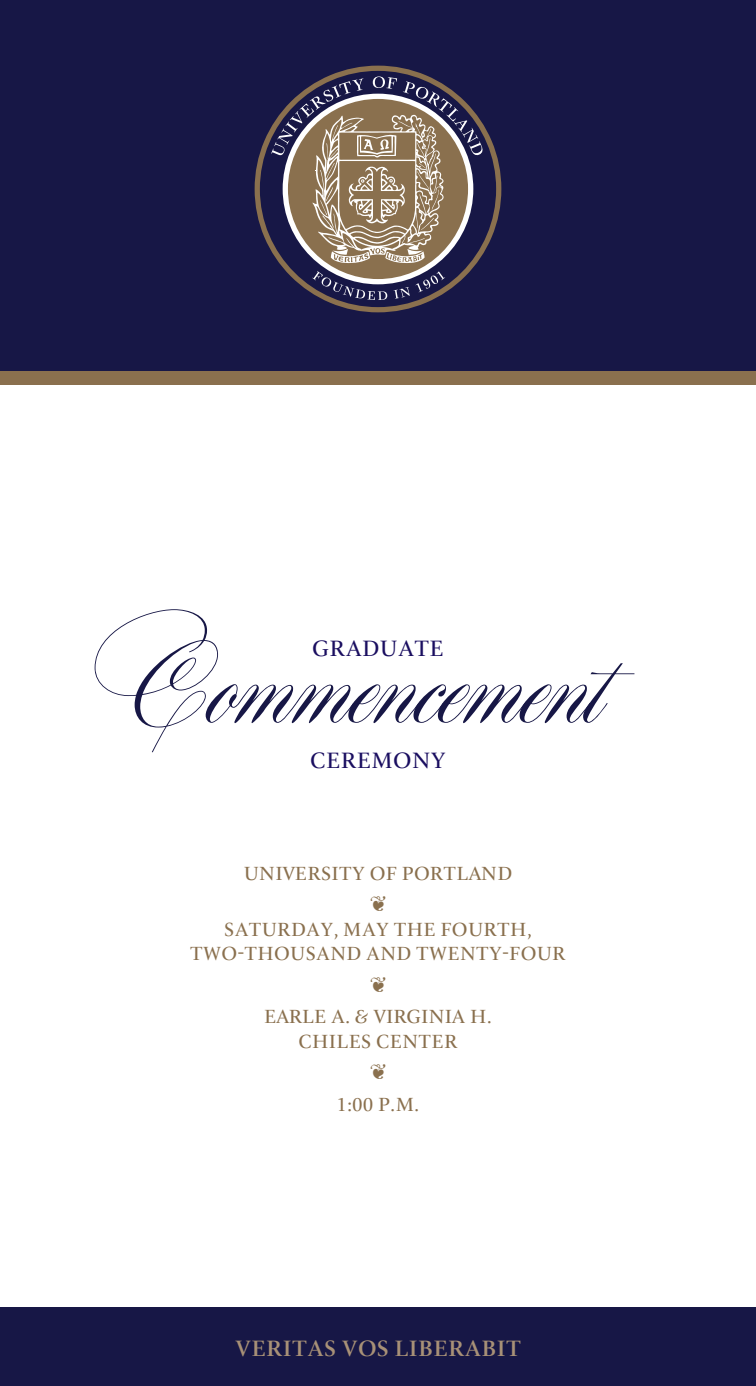
<style>
.page{position:relative;width:756px;height:1386px;background:#fff}
.page>*{position:absolute;margin:0;border:0;box-sizing:border-box;transform-origin:0 0}
.t1{font:150.5px "Maratre";color:#171746}
.t2{font:500 24.5px "ITC New Veljovic Pro";letter-spacing:.015em;color:#a89177}
.t3{font:24.5px "ITC New Veljovic Pro";letter-spacing:.015em;color:#1a0e60}
.t4{font:21px/24.5px "ITC New Veljovic Pro";letter-spacing:.015em;color:#8a704e;text-align:center}
.t5{font:21px "ITC New Veljovic Pro";letter-spacing:-.01em;color:#8a704e}
</style>
<div class="page">
<div style="left:0;top:1307px;width:756px;height:79px;background:#171746"></div>
<div style="left:0;top:0;width:756px;height:378px;background:#171746"></div>
<div style="left:0;top:371px;width:756px;height:14px;background:#8a704e"></div>
<svg style="left:255px;top:66px;width:246px;height:246px"></svg>
<svg style="left:271px;top:76px;width:212px;height:224px"></svg>
<p class="t1" style="left:93px;top:605px;width:514px">Commencement</p>
<p class="t3" style="left:310px;top:745px;width:137px">CEREMONY</p>
<p class="t3" style="left:312px;top:633px;width:133px">GRADUATE</p>
<p class="t4" style="left:244px;top:860px;width:270px">UNIVERSITY OF PORTLAND</p>
<p class="t4" style="left:190px;top:916px;width:377px">SATURDAY, MAY THE FOURTH,<br>TWO-THOUSAND AND TWENTY-FOUR</p>
<p class="t5" style="left:264px;top:1004px;width:229px">EARLE A. &amp; VIRGINIA H.</p>
<p class="t4" style="left:299px;top:1028px;width:160px">CHILES CENTER</p>
<p class="t4" style="left:336px;top:1091px;width:85px">1:00 P.M.</p>
<p class="t2" style="left:235px;top:1333px;width:287px">VERITAS VOS LIBERABIT</p>
</div>
